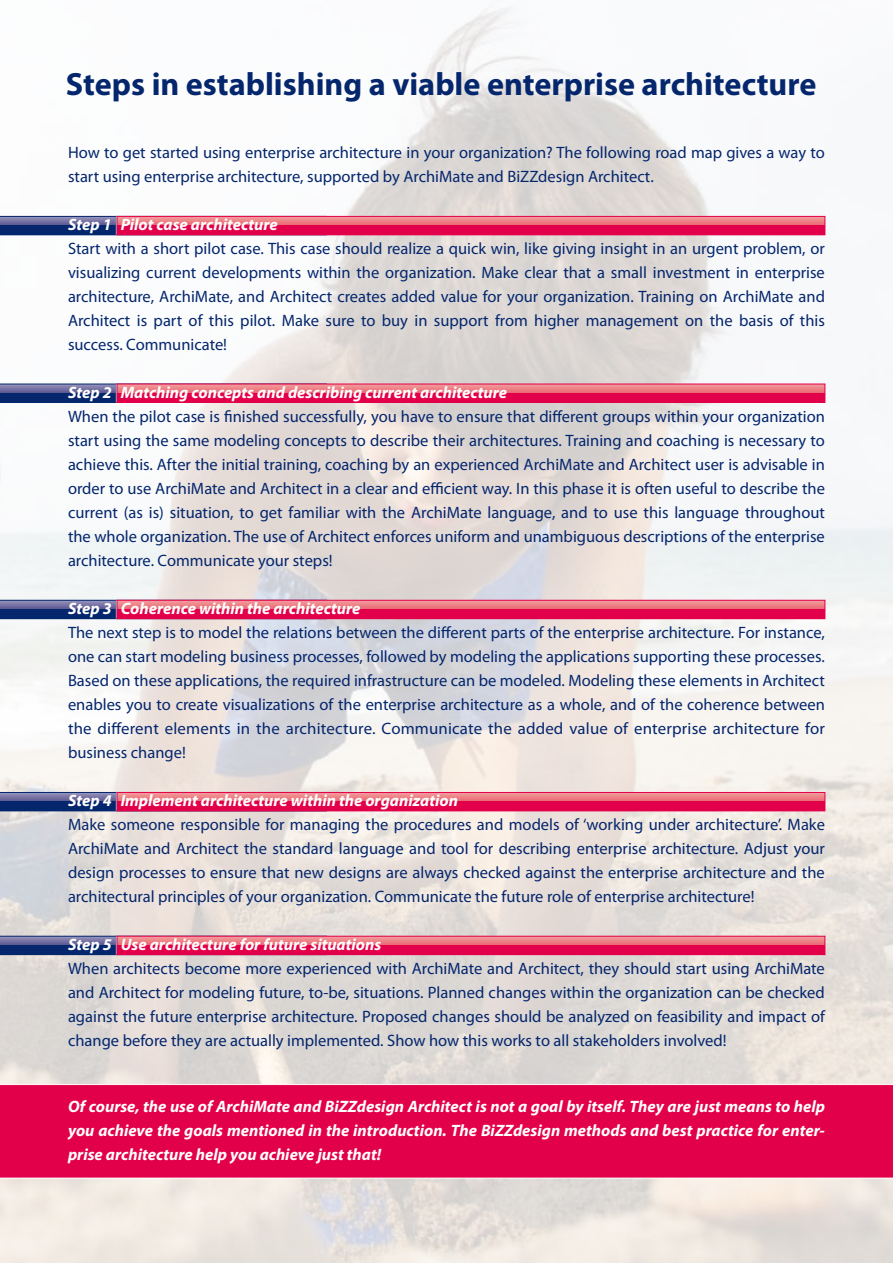
<style>
.page{position:relative;width:893px;height:1263px;background:#fff}
.page>*{position:absolute;margin:0;border:0;box-sizing:border-box;transform-origin:0 0}
.t1{font:700 32.25px "Myriad Pro";color:#04266d}
.t2{font:16.5px/24px "Myriad Pro";color:#04266d;text-align:justify}
.t3{font:italic 700 16.5px/24px "Myriad Pro";color:#fff;text-align:justify}
</style>
<div class="page">
<img style="left:0;top:7px;width:893px;height:1256px">
<div style="left:0;top:1084px;width:893px;height:94px;background:#e3004a"></div>
<svg style="left:327px;top:218px;width:496px;height:8px;background:#eb6f7d"></svg>
<div style="left:117px;top:216px;width:708px;height:19px;border:1px solid #e3004a"></div>
<div style="left:117px;top:226px;width:708px;height:9px;background:#e3004a"></div>
<svg style="left:0;top:216px;width:327px;height:19px"></svg>
<svg style="left:327px;top:386px;width:496px;height:7px;background:#ec7c83"></svg>
<div style="left:117px;top:384px;width:708px;height:19px;border:1px solid #e3004a"></div>
<div style="left:117px;top:393px;width:708px;height:9px;background:#e3004a"></div>
<svg style="left:0;top:384px;width:327px;height:19px"></svg>
<svg style="left:327px;top:602px;width:496px;height:7px;background:#ed7e84"></svg>
<div style="left:117px;top:600px;width:708px;height:19px;border:1px solid #e3004a"></div>
<div style="left:117px;top:609px;width:708px;height:10px;background:#e3004a"></div>
<svg style="left:0;top:600px;width:327px;height:19px"></svg>
<svg style="left:327px;top:794px;width:496px;height:8px;background:#eb6f7d"></svg>
<div style="left:117px;top:792px;width:708px;height:19px;border:1px solid #e3004a"></div>
<div style="left:117px;top:802px;width:708px;height:9px;background:#e3004a"></div>
<svg style="left:0;top:792px;width:327px;height:19px"></svg>
<svg style="left:327px;top:938px;width:496px;height:7px;background:#ed7d84"></svg>
<div style="left:117px;top:936px;width:708px;height:19px;border:1px solid #e3004a"></div>
<div style="left:117px;top:945px;width:708px;height:10px;background:#e3004a"></div>
<svg style="left:0;top:936px;width:327px;height:19px"></svg>
<hr style="left:0;top:1084px;width:893px;height:1px;background:#fff">
<hr style="left:0;top:1178px;width:893px;height:1px;background:#fff">
<h1 class="t1" style="left:66px;top:63px;width:752px">Steps in establishing a viable enterprise architecture</h1>
<p class="t2" style="left:68px;top:140px;width:758px">How to get started using enterprise architecture in your organization? The following road map gives a way to start using enterprise architecture, supported by ArchiMate and BiZZdesign Architect.</p>
<p class="t3" style="left:68px;top:212px;width:211px">Step 1 Pilot case architecture</p>
<p class="t2" style="left:68px;top:236px;width:758px">Start with a short pilot case. This case should realize a quick win, like giving insight in an urgent problem, or visualizing current developments within the organization. Make clear that a small investment in enterprise architecture, ArchiMate, and Architect creates added value for your organization. Training on ArchiMate and Architect is part of this pilot. Make sure to buy in support from higher management on the basis of this success. Communicate!</p>
<p class="t3" style="left:68px;top:380px;width:441px">Step 2 Matching concepts and describing current architecture</p>
<p class="t2" style="left:68px;top:404px;width:758px">When the pilot case is finished successfully, you have to ensure that different groups within your organization start using the same modeling concepts to describe their architectures. Training and coaching is necessary to achieve this. After the initial training, coaching by an experienced ArchiMate and Architect user is advisable in order to use ArchiMate and Architect in a clear and efficient way. In this phase it is often useful to describe the current (as is) situation, to get familiar with the ArchiMate language, and to use this language throughout the whole organization. The use of Architect enforces uniform and unambiguous descriptions of the enterprise architecture. Communicate your steps!</p>
<p class="t3" style="left:68px;top:596px;width:294px">Step 3 Coherence within the architecture</p>
<p class="t2" style="left:68px;top:620px;width:758px">The next step is to model the relations between the different parts of the enterprise architecture. For instance, one can start modeling business processes, followed by modeling the applications supporting these processes.<br>Based on these applications, the required infrastructure can be modeled. Modeling these elements in Architect enables you to create visualizations of the enterprise architecture as a whole, and of the coherence between the different elements in the architecture. Communicate the added value of enterprise architecture for business change!</p>
<p class="t3" style="left:68px;top:788px;width:391px">Step 4 Implement architecture within the organization</p>
<p class="t2" style="left:68px;top:812px;width:758px">Make someone responsible for managing the procedures and models of ‘working under architecture’. Make ArchiMate and Architect the standard language and tool for describing enterprise architecture. Adjust your design processes to ensure that new designs are always checked against the enterprise architecture and the architectural principles of your organization. Communicate the future role of enterprise architecture!</p>
<p class="t3" style="left:68px;top:932px;width:315px">Step 5 Use architecture for future situations</p>
<p class="t2" style="left:68px;top:956px;width:758px">When architects become more experienced with ArchiMate and Architect, they should start using ArchiMate and Architect for modeling future, to-be, situations. Planned changes within the organization can be checked against the future enterprise architecture. Proposed changes should be analyzed on feasibility and impact of change before they are actually implemented. Show how this works to all stakeholders involved!</p>
<p class="t3" style="left:68px;top:1094px;width:758px">Of course, the use of ArchiMate and BiZZdesign Architect is not a goal by itself. They are just means to help you achieve the goals mentioned in the introduction. The BiZZdesign methods and best practice for enter&shy;prise architecture help you achieve just that!</p>
</div>
